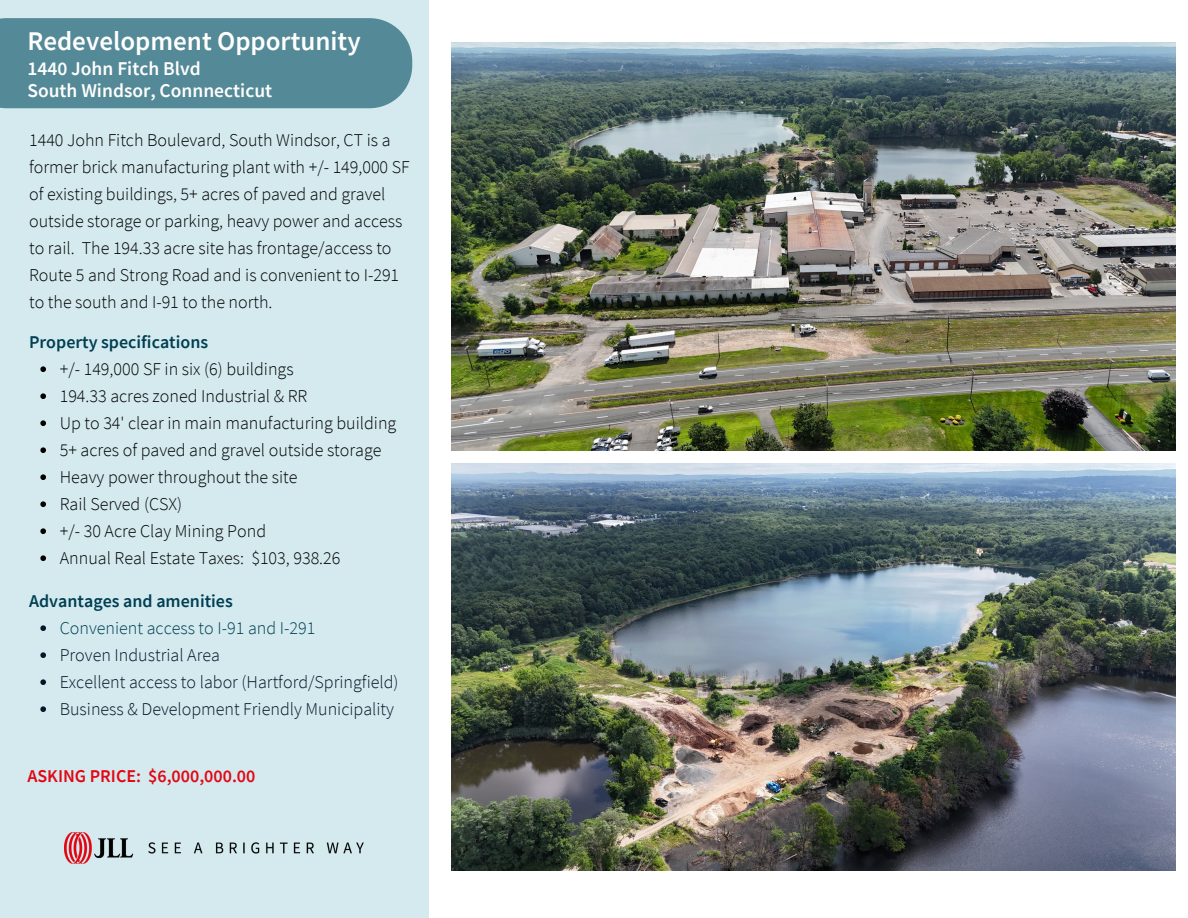
<style>
.page{position:relative;width:1188px;height:918px;background:#fff}
.page>*{position:absolute;margin:0;border:0;box-sizing:border-box;transform-origin:0 0}
.t1{font:600 27px "Source Sans Pro";color:#fefefe}
.t2{font:600 19.5px/22.5px "Source Sans Pro";color:#fefefe}
.t3{font:300 18px/27px "Source Sans Pro";color:#000}
.t4{font:300 18px "Source Sans Pro";color:#001828}
.t5{font:600 18px "Source Sans Pro";color:#003f52}
.t6{font:300 18px "Source Sans Pro";color:#003f52}
.t7{font:600 18px "Source Sans Pro";color:#e30613}
</style>
<div class="page">
<svg style="left:0;top:0;width:429px;height:918px;background:#c7e0e6"></svg>
<img style="left:65px;top:833px;width:299px;height:30px">
<img style="left:451px;top:43px;width:725px;height:407px">
<img style="left:451px;top:463px;width:725px;height:408px">
<svg style="left:40px;top:366px;width:6px;height:6px"></svg>
<svg style="left:40px;top:393px;width:6px;height:6px"></svg>
<svg style="left:40px;top:420px;width:6px;height:6px"></svg>
<svg style="left:40px;top:447px;width:6px;height:6px"></svg>
<svg style="left:40px;top:474px;width:6px;height:6px"></svg>
<svg style="left:40px;top:501px;width:6px;height:6px"></svg>
<svg style="left:40px;top:528px;width:6px;height:6px"></svg>
<svg style="left:40px;top:555px;width:6px;height:6px"></svg>
<svg style="left:40px;top:625px;width:6px;height:6px"></svg>
<svg style="left:40px;top:652px;width:6px;height:6px"></svg>
<svg style="left:40px;top:679px;width:6px;height:6px"></svg>
<svg style="left:40px;top:706px;width:6px;height:6px"></svg>
<p class="t1" style="left:27px;top:24px;width:335px">Redevelopment Opportunity</p>
<p class="t2" style="left:27px;top:57px;width:246px">1440 John Fitch Blvd<br>South Windsor, Connnecticut</p>
<p class="t3" style="left:29px;top:126px;width:382px">1440 John Fitch Boulevard, South Windsor, CT is a former brick manufacturing plant with +/- 149,000 SF of existing buildings, 5+ acres of paved and gravel outside storage or parking, heavy power and access to rail. The 194.33 acre site has frontage/access to Route 5 and Strong Road and is convenient to I-291 to the south and I-91 to the north.</p>
<p class="t5" style="left:29px;top:331px;width:181px">Property specifications</p>
<p class="t3" style="left:60px;top:356px;width:235px">+/- 149,000 SF in six (6) buildings</p>
<p class="t3" style="left:60px;top:383px;width:249px">194.33 acres zoned Industrial &amp; RR</p>
<p class="t3" style="left:60px;top:410px;width:338px">Up to 34' clear in main manufacturing building</p>
<p class="t3" style="left:60px;top:437px;width:323px">5+ acres of paved and gravel outside storage</p>
<p class="t3" style="left:60px;top:464px;width:239px">Heavy power throughout the site</p>
<h2 class="t3" style="left:60px;top:491px;width:124px">Rail Served (CSX)</h2>
<p class="t3" style="left:60px;top:518px;width:208px">+/- 30 Acre Clay Mining Pond</p>
<p class="t3" style="left:60px;top:545px;width:282px">Annual Real Estate Taxes: $103, 938.26</p>
<p class="t5" style="left:29px;top:590px;width:205px">Advantages and amenities</p>
<p class="t6" style="left:60px;top:617px;width:257px">Convenient access to I-91 and I-291</p>
<h1 class="t4" style="left:60px;top:644px;width:162px">Proven Industrial Area</h1>
<p class="t4" style="left:60px;top:671px;width:340px">Excellent access to labor (Hartford/Springfield)</p>
<p class="t4" style="left:60px;top:698px;width:336px">Business &amp; Development Friendly Municipality</p>
<p class="t7" style="left:27px;top:765px;width:230px">ASKING PRICE: $6,000,000.00</p>
</div>
